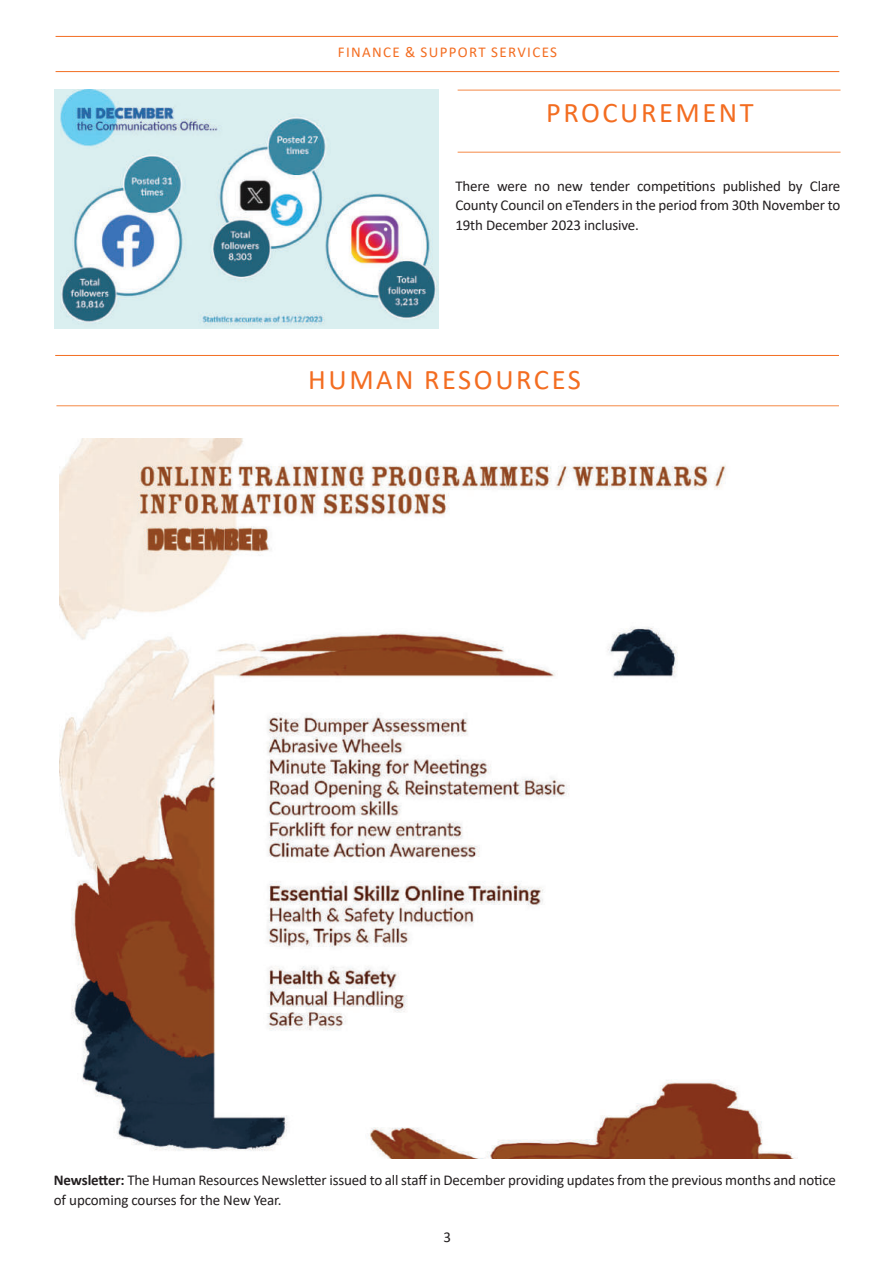
<style>
.page{position:relative;width:893px;height:1263px;background:#fff}
.page>*{position:absolute;margin:0;border:0;box-sizing:border-box;transform-origin:0 0}
.t1{font:28.5px "Calibri";letter-spacing:.09em;color:#f36d21}
.t2{font:15px/19.5px "Calibri";letter-spacing:-.01em;color:#231f20;text-align:justify}
.t3{font:15px "Calibri";letter-spacing:.09em;color:#f36d21}
.s1{font-weight:700}
</style>
<div class="page">
<hr style="left:56px;top:71px;width:783px;height:1px;background:#f36d21">
<hr style="left:56px;top:36px;width:782px;height:1px;background:#f36d21">
<hr style="left:458px;top:152px;width:382px;height:1px;background:#f58946">
<hr style="left:458px;top:90px;width:382px;height:1px;background:#f58946">
<img style="left:54px;top:90px;width:384px;height:239px">
<hr style="left:55px;top:355px;width:784px;height:1px;background:#f36d21">
<hr style="left:56px;top:405px;width:783px;height:1px;background:#f58946">
<img style="left:59px;top:438px;width:739px;height:721px">
<p class="t3" style="left:338px;top:44px;width:221px">FINANCE &amp; SUPPORT SERVICES</p>
<h1 class="t1" style="left:546px;top:99px;width:209px">PROCUREMENT</h1>
<p class="t2" style="left:455px;top:175px;width:387px">There were no new tender competitions published by Clare County Council on eTenders in the period from 30th November to 19th December 2023 inclusive.</p>
<h1 class="t1" style="left:308px;top:366px;width:274px">HUMAN RESOURCES</h1>
<p class="t2" style="left:54px;top:1170px;width:784px"><span class="s1">Newsletter:</span> The Human Resources Newsletter issued to all staff in December providing updates from the previous months and notice of upcoming courses for the New Year.</p>
<p class="t2" style="left:443px;top:1227px;width:9px">3</p>
</div>
